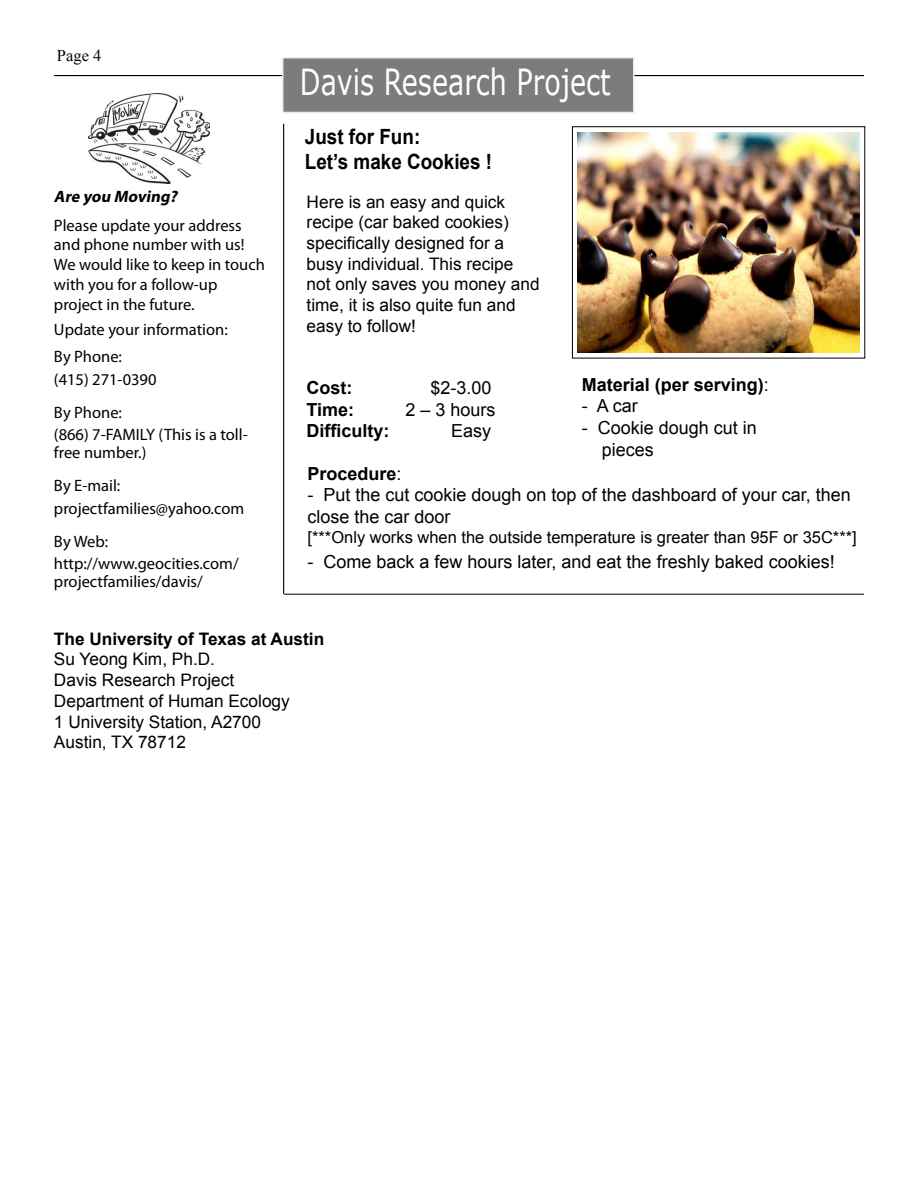
<style>
.page{position:relative;width:918px;height:1188px;background:#fff}
.page>*{position:absolute;margin:0;border:0;box-sizing:border-box;transform-origin:0 0}
.t1{font:36px "Verdana";color:#fff;scale:.75 1}
.t2{font:700 21px/25.2px "Arial";color:#000;scale:.9 1}
.t3{font:18px/21.6px "Arial";color:#000}
.t4{font:700 18px "Arial";color:#000}
.t5{font:17.25px/20.7px "Arial";color:#000}
.t6{font:700 17.25px "Arial";color:#000}
.t7{font:16.5px/19.8px "Myriad Pro";color:#000}
.t8{font:16.5px "Arial";color:#000}
.t9{font:italic 700 16.5px "Myriad Pro";color:#000}
.t10{font:16.5px "Times New Roman";color:#0d040c}
.s1{font-weight:400}
</style>
<div class="page">
<hr style="left:54px;top:75px;width:810px;height:1px;background:#000">
<div style="left:283px;top:58px;width:351px;height:55px;background:#7c7c7e"></div>
<div style="left:282px;top:57px;width:352px;height:56px;border:1px solid #ddf0ee"></div>
<img style="left:88px;top:94px;width:122px;height:89px">
<hr style="left:283px;top:124px;width:1px;height:470px;background:#000">
<hr style="left:284px;top:594px;width:580px;height:1px;background:#000">
<img style="left:572px;top:126px;width:293px;height:232px">
<p class="t10" style="left:57px;top:49px;width:46px">Page 4</p>
<p class="t9" style="left:54px;top:190px;width:127px">Are you Moving?</p>
<p class="t7" style="left:54px;top:217px;width:212px">Please update your address and phone number with us!<br>We would like to keep in touch with you for a follow-up project in the future.</p>
<p class="t7" style="left:54px;top:318px;width:175px;line-height:27px">Update your information:<br>By Phone:</p>
<p class="t7" style="left:54px;top:364px;width:104px;line-height:33px">(415) 271-0390<br>By Phone:</p>
<p class="t7" style="left:54px;top:427px;width:195px;line-height:18px">(866) 7-FAMILY (This is a toll&shy;free number.)</p>
<p class="t7" style="left:54px;top:476px;width:192px;line-height:22.5px">By E-mail: projectfamilies@yahoo.com</p>
<p class="t7" style="left:54px;top:531px;width:186px;line-height:22.5px">By Web: http://www.geocities.com/</p>
<p class="t7" style="left:54px;top:573px;width:150px">projectfamilies/davis/</p>
<h1 class="t1" style="left:300px;top:68px;width:416px">Davis Research Project</h1>
<p class="t2" style="left:305px;top:126px;width:210px">Just for Fun:<br>Let’s make Cookies !</p>
<p class="t5" style="left:307px;top:192px;width:234px">Here is an easy and quick recipe (car baked cookies) specifically designed for a busy individual. This recipe not only saves you money and time, it is also quite fun and easy to follow!</p>
<p class="t4" style="left:306px;top:381px;width:47px">Cost:</p>
<p class="t3" style="left:430px;top:378px;width:63px">$2-3.00</p>
<p class="t4" style="left:306px;top:403px;width:49px">Time:</p>
<p class="t3" style="left:405px;top:400px;width:92px">2 – 3 hours</p>
<p class="t4" style="left:306px;top:424px;width:85px">Difficulty:</p>
<p class="t3" style="left:451px;top:421px;width:42px">Easy</p>
<p class="t4" style="left:582px;top:378px;width:189px">Material (per serving)<span class="s1">:</span></p>
<p class="t3" style="left:582px;top:396px;width:58px">- A car</p>
<p class="t3" style="left:602px;top:418px;width:157px;text-indent:-20px">- Cookie dough cut in pieces</p>
<p class="t4" style="left:307px;top:467px;width:96px">Procedure<span class="s1">:</span></p>
<p class="t3" style="left:307px;top:485px;width:545px">- Put the cut cookie dough on top of the dashboard of your car, then close the car door</p>
<p class="t8" style="left:307px;top:530px;width:551px">[***Only works when the outside temperature is greater than 95F or 35C***]</p>
<p class="t3" style="left:307px;top:552px;width:529px">- Come back a few hours later, and eat the freshly baked cookies!</p>
<p class="t6" style="left:54px;top:632px;width:272px">The University of Texas at Austin</p>
<p class="t5" style="left:54px;top:650px;width:237px">Su Yeong Kim, Ph.D.<br>Davis Research Project<br>Department of Human Ecology<br>1 University Station, A2700<br>Austin, TX 78712</p>
</div>
